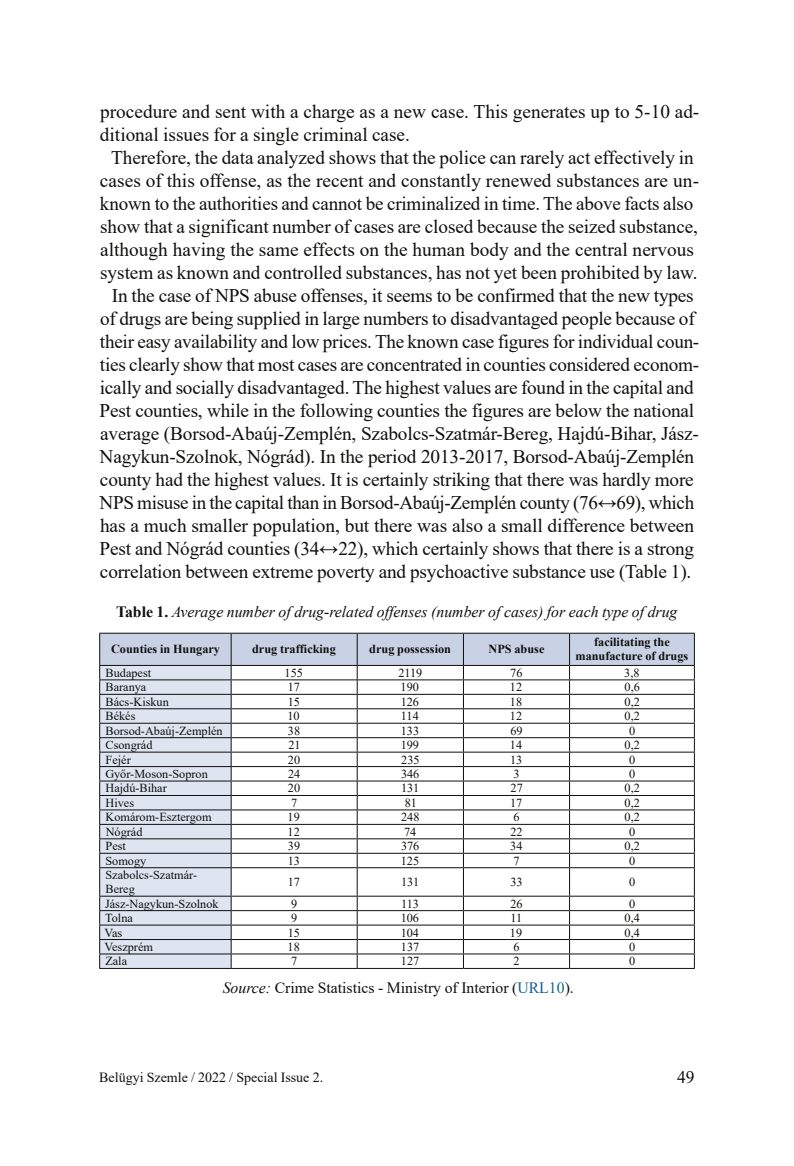
<style>
.page{position:relative;width:794px;height:1166px;background:#fff}
.page>*{position:absolute;margin:0;border:0;box-sizing:border-box;transform-origin:0 0}
.t1{font:19.25px "Times New Roman";letter-spacing:-.01em;color:#0f0f0d}
.t2{font:17.5px "Times New Roman";color:#0f0f0d}
.t3{font:italic 15.75px "Times New Roman";color:#0f0f0d}
.t4{font:15.75px "Times New Roman";color:#0f0f0d}
.t5{font:14px "Times New Roman";color:#0f0f0d}
.t6{font:12.25px/14px "Times New Roman";color:#0f0f0d}
.t7{font:700 12.25px/14px "Times New Roman";color:#0f0f0d;text-align:center}
.s1{font-weight:700;font-style:normal}
.s2{font-style:italic}
.s3{color:#146295}
</style>
<div class="page">
<svg style="left:99px;top:633px;width:596px;height:335px"></svg>
<hr style="left:99px;top:968px;width:132px;height:1px;background:#0f0f0d">
<hr style="left:231px;top:968px;width:126px;height:1px;background:#0f0f0d">
<hr style="left:357px;top:968px;width:106px;height:1px;background:#0f0f0d">
<hr style="left:463px;top:968px;width:106px;height:1px;background:#0f0f0d">
<hr style="left:569px;top:968px;width:126px;height:1px;background:#0f0f0d">
<p class="t1" style="left:100px;top:98px;width:600px">procedure and sent with a charge as a new case. This generates up to 5-10 ad-</p>
<p class="t1" style="left:100px;top:121px;width:311px">ditional issues for a single criminal case.</p>
<p class="t1" style="left:111px;top:144px;width:584px">Therefore, the data analyzed shows that the police can rarely act effectively in</p>
<p class="t1" style="left:100px;top:167px;width:600px">cases of this offense, as the recent and constantly renewed substances are un-</p>
<p class="t1" style="left:100px;top:190px;width:595px">known to the authorities and cannot be criminalized in time. The above facts also</p>
<p class="t1" style="left:100px;top:213px;width:599px">show that a significant number of cases are closed because the seized substance,</p>
<p class="t1" style="left:100px;top:236px;width:595px">although having the same effects on the human body and the central nervous</p>
<p class="t1" style="left:100px;top:259px;width:599px">system as known and controlled substances, has not yet been prohibited by law.</p>
<p class="t1" style="left:112px;top:282px;width:583px">In the case of NPS abuse offenses, it seems to be confirmed that the new types</p>
<p class="t1" style="left:100px;top:305px;width:596px">of drugs are being supplied in large numbers to disadvantaged people because of</p>
<p class="t1" style="left:100px;top:328px;width:600px">their easy availability and low prices. The known case figures for individual coun-</p>
<p class="t1" style="left:100px;top:351px;width:600px">ties clearly show that most cases are concentrated in counties considered econom-</p>
<p class="t1" style="left:100px;top:374px;width:595px">ically and socially disadvantaged. The highest values are found in the capital and</p>
<p class="t1" style="left:100px;top:397px;width:596px">Pest counties, while in the following counties the figures are below the national</p>
<p class="t1" style="left:100px;top:420px;width:600px">average (Borsod-Abaúj-Zemplén, Szabolcs-Szatmár-Bereg, Hajdú-Bihar, Jász-</p>
<p class="t1" style="left:100px;top:443px;width:596px">Nagykun-Szolnok, Nógrád). In the period 2013-2017, Borsod-Abaúj-Zemplén</p>
<p class="t1" style="left:100px;top:466px;width:595px">county had the highest values. It is certainly striking that there was hardly more</p>
<p class="t1" style="left:100px;top:489px;width:596px">NPS misuse in the capital than in Borsod-Abaúj-Zemplén county (76↔69), which</p>
<p class="t1" style="left:100px;top:512px;width:595px">has a much smaller population, but there was also a small difference between</p>
<p class="t1" style="left:100px;top:535px;width:596px">Pest and Nógrád counties (34↔22), which certainly shows that there is a strong</p>
<p class="t1" style="left:100px;top:558px;width:593px">correlation between extreme poverty and psychoactive substance use (Table 1).</p>
<p class="t3" style="left:116px;top:601px;width:563px"><span class="s1">Table 1.</span> Average number of drug-related offenses (number of cases) for each type of drug</p>
<p class="t7" style="left:111px;top:642px;width:110px">Counties in Hungary</p>
<p class="t7" style="left:252px;top:642px;width:85px">drug trafficking</p>
<p class="t7" style="left:369px;top:642px;width:83px">drug possession</p>
<p class="t7" style="left:488px;top:642px;width:57px">NPS abuse</p>
<p class="t7" style="left:575px;top:635px;width:114px">facilitating the manufacture of drugs</p>
<p class="t6" style="left:106px;top:665px;width:47px">Budapest</p>
<p class="t6" style="left:285px;top:665px;width:20px">155</p>
<p class="t6" style="left:398px;top:665px;width:26px">2119</p>
<p class="t6" style="left:510px;top:665px;width:14px">76</p>
<p class="t6" style="left:624px;top:665px;width:17px">3,8</p>
<p class="t6" style="left:106px;top:680px;width:42px">Baranya</p>
<p class="t6" style="left:288px;top:680px;width:14px">17</p>
<p class="t6" style="left:400px;top:680px;width:20px">190</p>
<p class="t6" style="left:510px;top:680px;width:14px">12</p>
<p class="t6" style="left:624px;top:680px;width:17px">0,6</p>
<p class="t6" style="left:106px;top:694px;width:65px">Bács-Kiskun</p>
<p class="t6" style="left:288px;top:694px;width:14px">15</p>
<p class="t6" style="left:401px;top:694px;width:20px">126</p>
<p class="t6" style="left:510px;top:694px;width:14px">18</p>
<p class="t6" style="left:624px;top:694px;width:17px">0,2</p>
<p class="t6" style="left:106px;top:709px;width:31px">Békés</p>
<p class="t6" style="left:287px;top:709px;width:14px">10</p>
<p class="t6" style="left:401px;top:709px;width:19px">114</p>
<p class="t6" style="left:510px;top:709px;width:14px">12</p>
<p class="t6" style="left:624px;top:709px;width:17px">0,2</p>
<p class="t6" style="left:106px;top:723px;width:119px">Borsod-Abaúj-Zemplén</p>
<p class="t6" style="left:288px;top:723px;width:14px">38</p>
<p class="t6" style="left:401px;top:723px;width:20px">133</p>
<p class="t6" style="left:510px;top:723px;width:14px">69</p>
<p class="t6" style="left:629px;top:723px;width:8px">0</p>
<p class="t6" style="left:106px;top:737px;width:48px">Csongrád</p>
<p class="t6" style="left:288px;top:737px;width:14px">21</p>
<p class="t6" style="left:401px;top:737px;width:20px">199</p>
<p class="t6" style="left:510px;top:737px;width:14px">14</p>
<p class="t6" style="left:624px;top:737px;width:17px">0,2</p>
<p class="t6" style="left:106px;top:752px;width:27px">Fejér</p>
<p class="t6" style="left:288px;top:752px;width:14px">20</p>
<p class="t6" style="left:401px;top:752px;width:20px">235</p>
<p class="t6" style="left:510px;top:752px;width:14px">13</p>
<p class="t6" style="left:629px;top:752px;width:8px">0</p>
<p class="t6" style="left:105px;top:766px;width:104px">Győr-Moson-Sopron</p>
<p class="t6" style="left:288px;top:766px;width:14px">24</p>
<p class="t6" style="left:401px;top:766px;width:20px">346</p>
<p class="t6" style="left:513px;top:766px;width:8px">3</p>
<p class="t6" style="left:629px;top:766px;width:8px">0</p>
<p class="t6" style="left:106px;top:781px;width:63px">Hajdú-Bihar</p>
<p class="t6" style="left:288px;top:781px;width:14px">20</p>
<p class="t6" style="left:401px;top:781px;width:20px">131</p>
<p class="t6" style="left:510px;top:781px;width:14px">27</p>
<p class="t6" style="left:624px;top:781px;width:17px">0,2</p>
<p class="t6" style="left:106px;top:795px;width:30px">Hives</p>
<p class="t6" style="left:291px;top:795px;width:8px">7</p>
<p class="t6" style="left:405px;top:795px;width:14px">81</p>
<p class="t6" style="left:510px;top:795px;width:14px">17</p>
<p class="t6" style="left:624px;top:795px;width:17px">0,2</p>
<p class="t6" style="left:106px;top:810px;width:107px">Komárom-Esztergom</p>
<p class="t6" style="left:288px;top:810px;width:14px">19</p>
<p class="t6" style="left:401px;top:810px;width:20px">248</p>
<p class="t6" style="left:513px;top:810px;width:8px">6</p>
<p class="t6" style="left:624px;top:810px;width:17px">0,2</p>
<p class="t6" style="left:106px;top:824px;width:38px">Nógrád</p>
<p class="t6" style="left:288px;top:824px;width:14px">12</p>
<p class="t6" style="left:404px;top:824px;width:14px">74</p>
<p class="t6" style="left:510px;top:824px;width:14px">22</p>
<p class="t6" style="left:629px;top:824px;width:8px">0</p>
<p class="t6" style="left:106px;top:839px;width:22px">Pest</p>
<p class="t6" style="left:288px;top:839px;width:14px">39</p>
<p class="t6" style="left:401px;top:839px;width:20px">376</p>
<p class="t6" style="left:510px;top:839px;width:14px">34</p>
<p class="t6" style="left:624px;top:839px;width:17px">0,2</p>
<p class="t6" style="left:105px;top:853px;width:42px">Somogy</p>
<p class="t6" style="left:288px;top:853px;width:14px">13</p>
<p class="t6" style="left:401px;top:853px;width:20px">125</p>
<p class="t6" style="left:513px;top:853px;width:8px">7</p>
<p class="t6" style="left:629px;top:853px;width:8px">0</p>
<p class="t6" style="left:105px;top:867px;width:93px">Szabolcs-Szatmár-<br>Bereg</p>
<p class="t6" style="left:288px;top:874px;width:14px">17</p>
<p class="t6" style="left:401px;top:874px;width:20px">131</p>
<p class="t6" style="left:510px;top:874px;width:14px">33</p>
<p class="t6" style="left:629px;top:874px;width:8px">0</p>
<p class="t6" style="left:105px;top:896px;width:115px">Jász-Nagykun-Szolnok</p>
<p class="t6" style="left:291px;top:896px;width:8px">9</p>
<p class="t6" style="left:401px;top:896px;width:19px">113</p>
<p class="t6" style="left:510px;top:896px;width:14px">26</p>
<p class="t6" style="left:629px;top:896px;width:8px">0</p>
<p class="t6" style="left:105px;top:910px;width:29px">Tolna</p>
<p class="t6" style="left:291px;top:910px;width:8px">9</p>
<p class="t6" style="left:401px;top:910px;width:20px">106</p>
<p class="t6" style="left:510px;top:910px;width:13px">11</p>
<p class="t6" style="left:624px;top:910px;width:17px">0,4</p>
<p class="t6" style="left:105px;top:925px;width:19px">Vas</p>
<p class="t6" style="left:288px;top:925px;width:14px">15</p>
<p class="t6" style="left:401px;top:925px;width:20px">104</p>
<p class="t6" style="left:510px;top:925px;width:14px">19</p>
<p class="t6" style="left:624px;top:925px;width:17px">0,4</p>
<p class="t6" style="left:105px;top:939px;width:50px">Veszprém</p>
<p class="t6" style="left:288px;top:939px;width:14px">18</p>
<p class="t6" style="left:401px;top:939px;width:20px">137</p>
<p class="t6" style="left:513px;top:939px;width:8px">6</p>
<p class="t6" style="left:629px;top:939px;width:8px">0</p>
<p class="t6" style="left:105px;top:954px;width:23px">Zala</p>
<p class="t6" style="left:291px;top:954px;width:8px">7</p>
<p class="t6" style="left:401px;top:954px;width:20px">127</p>
<p class="t6" style="left:513px;top:954px;width:8px">2</p>
<p class="t6" style="left:629px;top:954px;width:8px">0</p>
<p class="t4" style="left:223px;top:977px;width:352px"><span class="s2">Source:</span> Crime Statistics - Ministry of Interior (<span class="s3">URL10</span>).</p>
<p class="t5" style="left:99px;top:1067px;width:225px">Belügyi Szemle / 2022 / Special Issue 2.</p>
<p class="t2" style="left:677px;top:1065px;width:19px">49</p>
</div>
